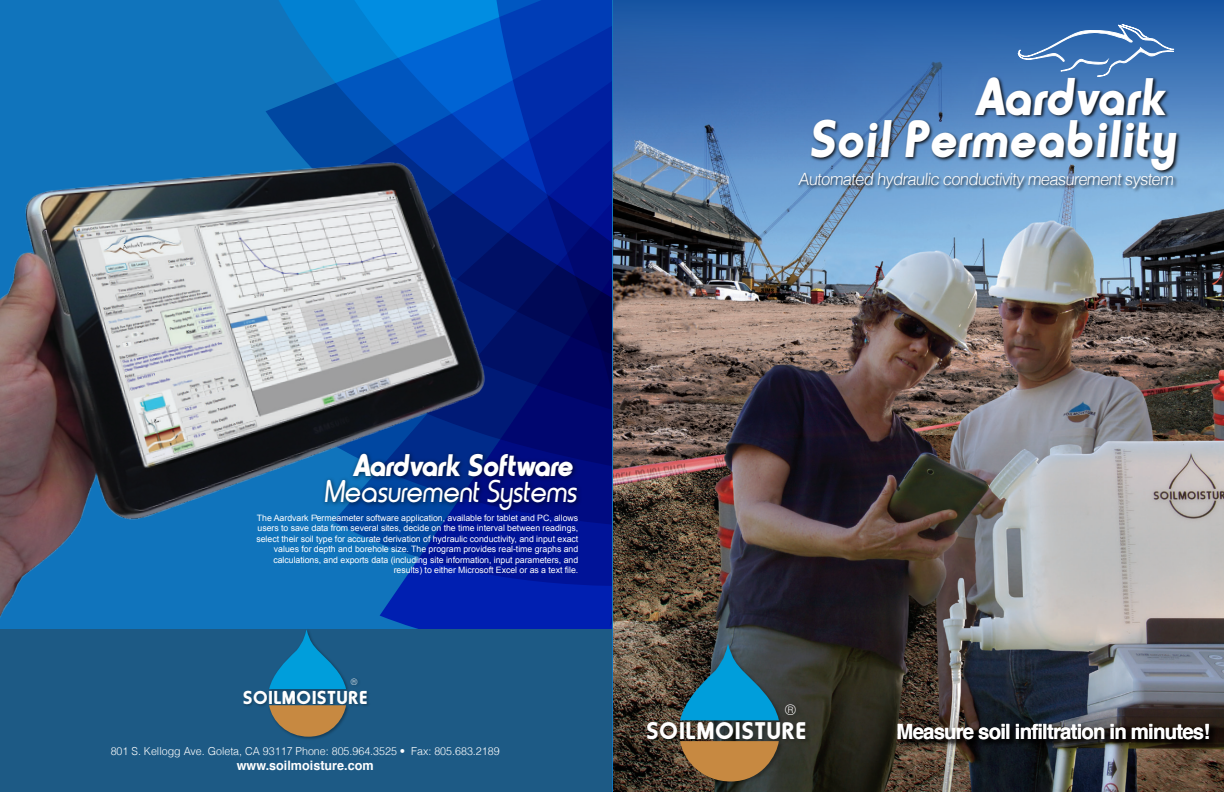
<style>
.page{position:relative;width:1224px;height:792px;background:#fff}
.page>*{position:absolute;margin:0;border:0;box-sizing:border-box;transform-origin:0 0}
.t1{font:50.6px/42.4px "Harry Fatt";color:#fff;text-align:right}
.t2{font:29.8px/25.9px "Harry Plain";color:#fff;text-align:right}
.t3{font:23.1px "Harry Fatt";color:#fff}
.t4{font:700 21px "Helvetica";letter-spacing:-.04em;color:#fff}
.t5{font:17.9px "Harry Fatt";color:#fff}
.t6{font:300 16.9px "Helvetica";color:#fff}
.t7{font:14.4px "Harry Fatt";color:#fff}
.t8{font:700 13px "Helvetica";color:#fff}
.t9{font:300 11px "Helvetica";color:#fff}
.t10{font:8.8px/10.5px "Arial";letter-spacing:-.005em;color:#fff;text-align:right}
.t11{font:8.8px "Harry Fatt";color:#fff}
.s1{font-family:"Harry Fatt"}
</style>
<div class="page">
<img style="left:612px;top:176px;width:612px;height:616px">
<svg style="left:612px;top:0;width:612px;height:176px;background:#376db1"></svg>
<img style="left:643px;top:640px;width:170px;height:148px">
<svg style="left:680px;top:741px;width:99px;height:41px;background:#a2733c"></svg>
<svg style="left:680px;top:644px;width:99px;height:76px;background:#1f6e8c"></svg>
<img style="left:792px;top:68px;width:399px;height:157px">
<div style="left:0;top:0;width:612px;height:792px;background:#1074bc"></div>
<svg style="left:275px;top:0;width:30px;height:149px"></svg>
<svg style="left:305px;top:0;width:184px;height:149px;background:#0166c7"></svg>
<svg style="left:489px;top:0;width:123px;height:626px;background:#001c8f"></svg>
<div style="left:0;top:629px;width:612px;height:163px;background:#1d5a85"></div>
<img style="left:244px;top:680px;width:125px;height:59px">
<svg style="left:269px;top:705px;width:77px;height:32px"></svg>
<svg style="left:269px;top:637px;width:77px;height:52px"></svg>
<img style="left:0;top:149px;width:504px;height:488px">
<svg style="left:1017px;top:23px;width:160px;height:53px;background:#497cb9"></svg>
<img style="left:314px;top:444px;width:276px;height:99px">
<img style="left:894px;top:718px;width:326px;height:42px">
<p class="t1" style="left:809px;top:74px;width:376px">Aardvark<br>Soil Permeability</p>
<p class="t6" style="left:798px;top:165px;width:380px">Automated hydraulic conductivity measurementsystem</p>
<p class="t2" style="left:323px;top:452px;width:260px"><span class="s1">Aardvark Software<br></span>MeasurementSystems</p>
<p class="t10" style="left:256px;top:512px;width:323px">The Aardvark Permeameter software application, available for tablet and PC, allows users to save data from several sites, decide on the time interval between readings, select their soil type for accurate derivation of hydraulic conductivity, and input exact values for depth and borehole size. The program provides real-time graphs and calculations, and exports data (including site information, input parameters, and results) to either Microsoft Excel or as a text file.</p>
<p class="t11" style="left:351px;top:675px;width:9px">®</p>
<p class="t5" style="left:243px;top:685px;width:126px">SOILMOISTURE</p>
<p class="t9" style="left:111px;top:742px;width:390px">801 S. Kellogg Ave. Goleta, CA 93117 Phone: 805.964.3525 • Fax: 805.683.2189</p>
<p class="t8" style="left:237px;top:755px;width:138px">www.soilmoisture.com</p>
<p class="t7" style="left:785px;top:700px;width:14px">®</p>
<p class="t3" style="left:646px;top:715px;width:162px">SOILMOISTURE</p>
<p class="t4" style="left:897px;top:715px;width:315px">Measure soil infiltration in minutes!</p>
</div>
